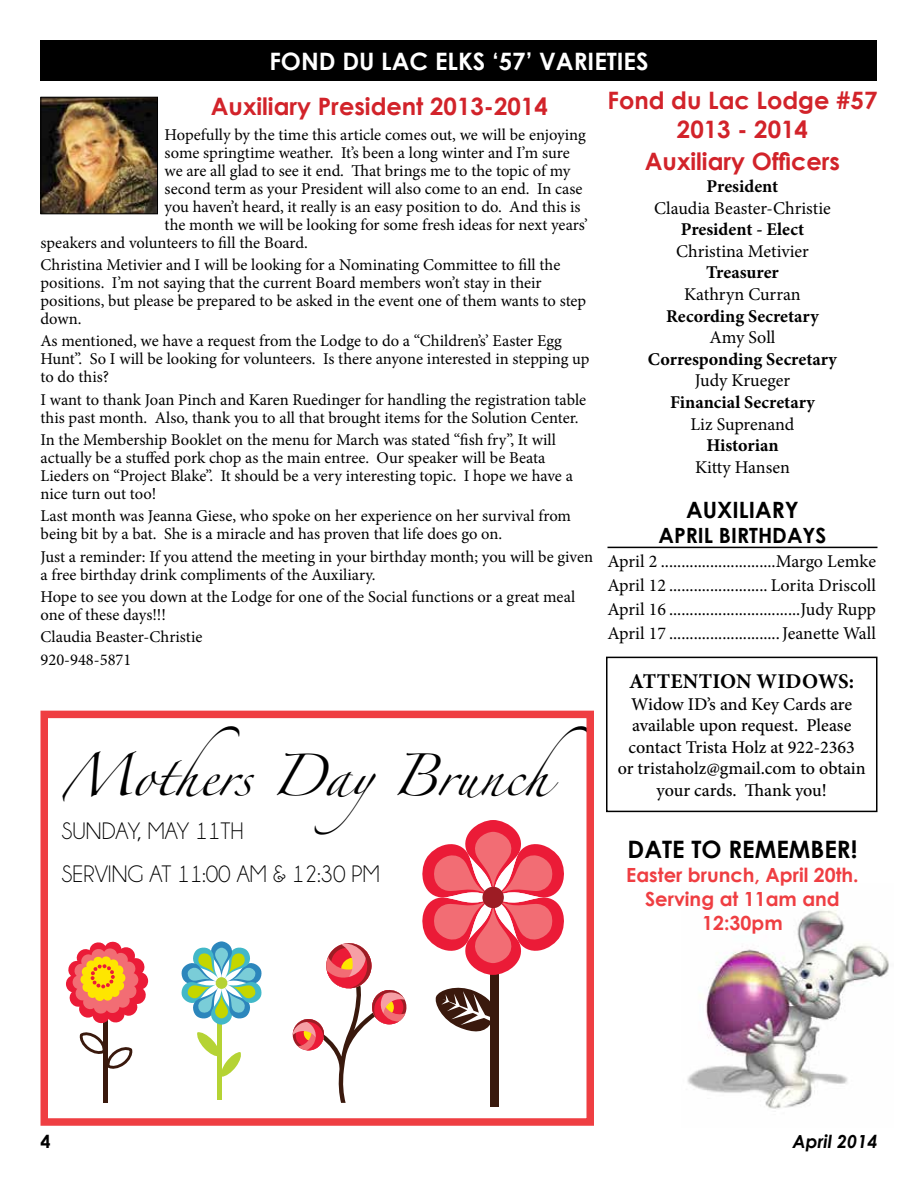
<style>
.page{position:relative;width:918px;height:1188px;background:#fff}
.page>*{position:absolute;margin:0;border:0;box-sizing:border-box;transform-origin:0 0}
.t1{font:37.5px "Zapfino";color:#000}
.t2{font:700 24px/28.8px "Century Gothic";color:#d2232a;text-align:center}
.t3{font:24px/43.5px "Champagne&Limousines";color:#000}
.t4{font:700 24px "Century Gothic";color:#fff}
.t5{font:700 24px "Century Gothic";color:#000}
.t6{font:700 22.5px "Century Gothic";color:#000}
.t7{font:700 21px "Minion Pro";letter-spacing:.01em;color:#000}
.t8{font:700 21px "Century Gothic";color:#000}
.t9{font:700 19.5px/24px "Century Gothic";color:#ef3e42;text-align:center}
.t10{font:18px/24px "Minion Pro";color:#000;text-align:justify}
.t11{font:500 18px/21.6px "Minion Pro";letter-spacing:-.005em;color:#000;text-align:center}
.t12{font:700 18px "Minion Pro";color:#000}
.t13{font:italic 700 18px "Century Gothic";color:#000}
.t14{font:700 18px "Century Gothic";color:#000}
.t15{font:16.5px/18px "Minion Pro";letter-spacing:-.005em;color:#000}
</style>
<div class="page">
<div style="left:40px;top:40px;width:838px;height:41px;background:#000"></div>
<hr style="left:608px;top:547px;width:270px;height:1px;background:#000">
<div style="left:606px;top:657px;width:272px;height:155px;border:2px solid #000"></div>
<img style="left:42px;top:99px;width:114px;height:113px">
<div style="left:40px;top:97px;width:118px;height:117px;border:1px solid #000"></div>
<div style="left:40px;top:711px;width:554px;height:415px;border:8px solid #ef3e42"></div>
<img style="left:687px;top:909px;width:202px;height:200px">
<div style="left:490px;top:939px;width:8px;height:168px;background:#3a190d"></div>
<svg style="left:422px;top:820px;width:142px;height:155px"></svg>
<div style="left:482px;top:887px;width:22px;height:21px;background:#9d1c24;border-radius:50%"></div>
<svg style="left:435px;top:987px;width:55px;height:45px"></svg>
<div style="left:217px;top:1005px;width:5px;height:95px;background:#b5d334"></div>
<svg style="left:197px;top:1032px;width:44px;height:45px"></svg>
<svg style="left:181px;top:941px;width:81px;height:84px"></svg>
<hr style="left:104px;top:1008px;width:4px;height:95px;background:#3a190d">
<svg style="left:79px;top:1031px;width:54px;height:39px"></svg>
<svg style="left:66px;top:941px;width:82px;height:83px"></svg>
<svg style="left:292px;top:943px;width:115px;height:160px"></svg>
<h2 class="t4" style="left:269px;top:46px;width:381px">FOND DU LAC ELKS ‘57’ VARIETIES</h2>
<h2 class="t2" style="left:211px;top:91px;width:338px">Auxiliary President 2013-2014</h2>
<p class="t15" style="left:165px;top:125px;width:423px">Hopefully by the time this article comes out, we will be enjoying</p>
<p class="t15" style="left:165px;top:143px;width:407px">some springtime weather. It’s been a long winter and I’m sure</p>
<p class="t15" style="left:165px;top:161px;width:407px">we are all glad to see it end. That brings me to the topic of my</p>
<p class="t15" style="left:165px;top:179px;width:419px">second term as your President will also come to an end. In case</p>
<p class="t15" style="left:165px;top:197px;width:417px">you haven’t heard, it really is an easy position to do. And this is</p>
<p class="t15" style="left:165px;top:215px;width:425px">the month we will be looking for some fresh ideas for next years’</p>
<p class="t15" style="left:40px;top:233px;width:269px">speakers and volunteers to fill the Board.</p>
<p class="t15" style="left:40px;top:256px;width:547px">Christina Metivier and I will be looking for a Nominating Committee to fill the positions. I’m not saying that the current Board members won’t stay in their positions, but please be prepared to be asked in the event one of them wants to step down.</p>
<p class="t15" style="left:40px;top:332px;width:550px">As mentioned, we have a request from the Lodge to do a “Children’s’ Easter Egg<br>Hunt”. So I will be looking for volunteers. Is there anyone interested in stepping up to do this?</p>
<p class="t15" style="left:40px;top:390px;width:547px">I want to thank Joan Pinch and Karen Ruedinger for handling the registration table this past month. Also, thank you to all that brought items for the Solution Center.</p>
<p class="t15" style="left:40px;top:431px;width:534px">In the Membership Booklet on the menu for March was stated “fish fry”, It will actually be a stuffed pork chop as the main entree. Our speaker will be Beata Lieders on “Project Blake”. It should be a very interesting topic. I hope we have a nice turn out too!</p>
<p class="t15" style="left:40px;top:507px;width:532px">Last month was Jeanna Giese, who spoke on her experience on her survival from being bit by a bat. She is a miracle and has proven that life does go on.</p>
<p class="t15" style="left:40px;top:547px;width:554px">Just a reminder: If you attend the meeting in your birthday month; you will be given a free birthday drink compliments of the Auxiliary.</p>
<p class="t15" style="left:40px;top:588px;width:536px">Hope to see you down at the Lodge for one of the Social functions or a great meal one of these days!!!</p>
<p class="t15" style="left:40px;top:626px;width:163px;line-height:22.4px">Claudia Beaster-Christie<br>920-948-5871</p>
<h1 class="t1" style="left:62px;top:760px;width:530px">Mothers DayBrunch</h1>
<h2 class="t3" style="left:62px;top:809px;width:320px">SUNDAY, MAY 11TH<br>SERVING AT 11:00 AM &amp; 12:30 PM</h2>
<h2 class="t2" style="left:608px;top:86px;width:271px">Fond du Lac Lodge #57<br>2013 - 2014</h2>
<h2 class="t2" style="left:645px;top:147px;width:197px">Auxiliary Officers</h2>
<p class="t12" style="left:707px;top:174px;width:73px">President</p>
<p class="t10" style="left:654px;top:196px;width:178px">Claudia Beaster-Christie</p>
<p class="t12" style="left:681px;top:217px;width:125px">President - Elect</p>
<p class="t10" style="left:676px;top:239px;width:134px">Christina Metivier</p>
<p class="t12" style="left:706px;top:260px;width:74px">Treasurer</p>
<p class="t10" style="left:684px;top:282px;width:118px">Kathryn Curran</p>
<p class="t12" style="left:666px;top:303px;width:154px">Recording Secretary</p>
<p class="t10" style="left:709px;top:326px;width:68px">Amy Soll</p>
<p class="t12" style="left:648px;top:346px;width:191px">Corresponding Secretary</p>
<p class="t10" style="left:695px;top:369px;width:97px">Judy Krueger</p>
<p class="t12" style="left:670px;top:390px;width:146px">Financial Secretary</p>
<p class="t10" style="left:690px;top:412px;width:106px">Liz Suprenand</p>
<p class="t12" style="left:706px;top:433px;width:74px">Historian</p>
<p class="t10" style="left:695px;top:455px;width:96px">Kitty Hansen</p>
<h3 class="t6" style="left:686px;top:496px;width:114px">AUXILIARY</h3>
<p class="t8" style="left:659px;top:523px;width:169px">APRIL BIRTHDAYS</p>
<p class="t10" style="left:608px;top:550px;width:270px">April 2 ............................Margo Lemke April 12 ........................ Lorita Driscoll April 16 ................................Judy Rupp April 17 ...........................Jeanette Wall</p>
<p class="t7" style="left:629px;top:667px;width:226px">ATTENTION WIDOWS:</p>
<p class="t11" style="left:618px;top:693px;width:250px">Widow ID’s and Key Cards are available upon request. Please contact Trista Holz at 922-2363<br>or tristaholz@gmail.com to obtain</p>
<p class="t11" style="left:657px;top:780px;width:172px">your cards. Thank you!</p>
<h2 class="t5" style="left:628px;top:834px;width:231px">DATE TO REMEMBER!</h2>
<p class="t9" style="left:626px;top:863px;width:234px">Easter brunch, April 20th.<br>Serving at 11am and<br>12:30pm</p>
<p class="t14" style="left:40px;top:1130px;width:12px">4</p>
<p class="t13" style="left:793px;top:1129px;width:86px">April 2014</p>
</div>
